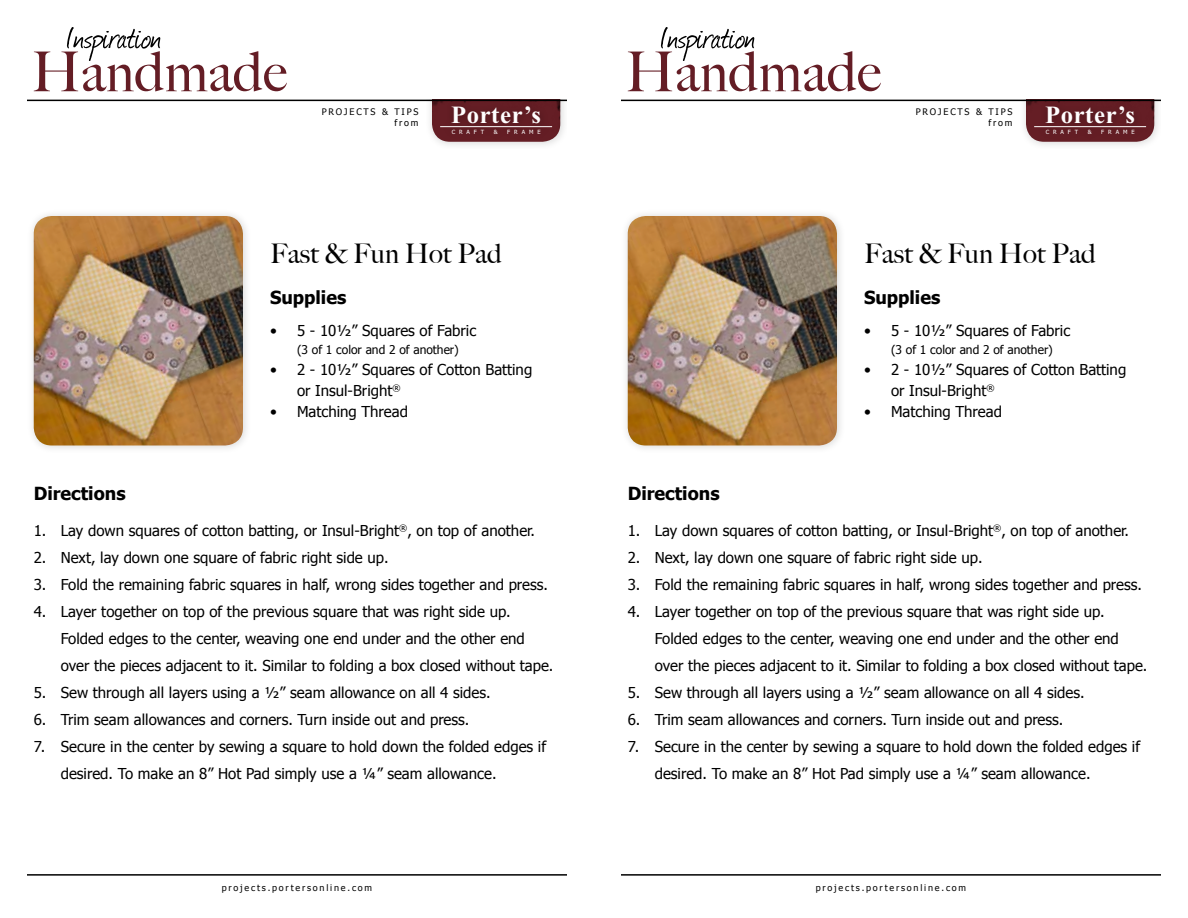
<style>
.page{position:relative;width:1188px;height:918px;background:#fff}
.page>*{position:absolute;margin:0;border:0;box-sizing:border-box;transform-origin:0 0}
.t1{font:500 27px "Big Caslon";color:#000}
.t2{font:700 24.75px "Times New Roman";letter-spacing:.025em;color:#fff}
.t3{font:700 18px "Tahoma";color:#000}
.t4{font:15px/27px "Tahoma";color:#000}
.t5{font:12px "Tahoma";color:#000}
.t6{font:9px/10.8px "Tahoma";letter-spacing:.2em;color:#000;text-align:right}
.t7{font:5.7px "Tahoma";letter-spacing:.675em;color:#fff}
</style>
<div class="page">
<svg style="left:34px;top:27px;width:253px;height:64px"></svg>
<div style="left:425px;top:100px;width:142px;height:48px;background:#f5f5f5"></div>
<img style="left:432px;top:101px;width:128px;height:41px">
<hr style="left:27px;top:874px;width:540px;height:2px;background:#000">
<hr style="left:27px;top:100px;width:540px;height:1px;background:#000">
<div style="left:433px;top:99px;width:123px;height:42px;background:#000;opacity:.25"></div>
<hr style="left:440px;top:126px;width:112px;height:1px;background:#fff">
<div style="left:26px;top:209px;width:226px;height:246px;background:#000;opacity:.15"></div>
<img style="left:34px;top:216px;width:209px;height:230px">
<svg style="left:628px;top:27px;width:253px;height:64px"></svg>
<div style="left:1019px;top:100px;width:142px;height:48px;background:#f5f5f5"></div>
<img style="left:1026px;top:101px;width:128px;height:41px">
<hr style="left:621px;top:874px;width:540px;height:2px;background:#000">
<hr style="left:621px;top:100px;width:540px;height:1px;background:#000">
<div style="left:1027px;top:99px;width:123px;height:42px;background:#000;opacity:.25"></div>
<hr style="left:1034px;top:126px;width:112px;height:1px;background:#fff">
<div style="left:620px;top:209px;width:226px;height:246px;background:#000;opacity:.15"></div>
<img style="left:628px;top:216px;width:209px;height:230px">
<p class="t6" style="left:322px;top:106px;width:98px">PROJECTS &amp; TIPS from</p>
<h2 class="t2" style="left:451px;top:99px;width:92px">Porter’s</h2>
<p class="t7" style="left:452px;top:128px;width:34px">CRAFT</p>
<p class="t7" style="left:494px;top:128px;width:5px">&amp;</p>
<p class="t7" style="left:507px;top:128px;width:35px">FRAME</p>
<p class="t6" style="left:916px;top:106px;width:98px">PROJECTS &amp; TIPS from</p>
<h2 class="t2" style="left:1045px;top:99px;width:92px">Porter’s</h2>
<p class="t7" style="left:1046px;top:128px;width:34px">CRAFT</p>
<p class="t7" style="left:1088px;top:128px;width:5px">&amp;</p>
<p class="t7" style="left:1101px;top:128px;width:35px">FRAME</p>
<h1 class="t1" style="left:270px;top:237px;width:233px">Fast &amp; Fun Hot Pad</h1>
<p class="t3" style="left:270px;top:285px;width:78px">Supplies</p>
<p class="t4" style="left:270px;top:316px;width:208px">• 5 - 10½” Squares of Fabric</p>
<p class="t5" style="left:297px;top:342px;width:163px">(3 of 1 color and 2 of another)</p>
<p class="t4" style="left:297px;top:358px;width:237px;line-height:21px;text-indent:-27px">• 2 - 10½” Squares of Cotton Batting or Insul-Bright<sup>®</sup></p>
<p class="t4" style="left:270px;top:397px;width:140px">• Matching Thread</p>
<h1 class="t1" style="left:864px;top:237px;width:233px">Fast &amp; Fun Hot Pad</h1>
<p class="t3" style="left:864px;top:285px;width:78px">Supplies</p>
<p class="t4" style="left:864px;top:316px;width:208px">• 5 - 10½” Squares of Fabric</p>
<p class="t5" style="left:891px;top:342px;width:163px">(3 of 1 color and 2 of another)</p>
<p class="t4" style="left:891px;top:358px;width:237px;line-height:21px;text-indent:-27px">• 2 - 10½” Squares of Cotton Batting or Insul-Bright<sup>®</sup></p>
<p class="t4" style="left:864px;top:397px;width:140px">• Matching Thread</p>
<p class="t3" style="left:34px;top:481px;width:93px">Directions</p>
<p class="t4" style="left:34px;top:516px;width:503px">1. Lay down squares of cotton batting, or Insul-Bright<sup>®</sup>, on top of another.</p>
<p class="t4" style="left:34px;top:543px;width:356px">2. Next, lay down one square of fabric right side up.</p>
<p class="t4" style="left:34px;top:570px;width:516px">3. Fold the remaining fabric squares in half, wrong sides together and press.</p>
<p class="t4" style="left:61px;top:597px;width:494px;text-indent:-27px">4. Layer together on top of the previous square that was right side up.<br>Folded edges to the center, weaving one end under and the other end over the pieces adjacent to it. Similar to folding a box closed without tape.</p>
<p class="t4" style="left:34px;top:678px;width:458px">5. Sew through all layers using a ½” seam allowance on all 4 sides.</p>
<p class="t4" style="left:34px;top:705px;width:437px">6. Trim seam allowances and corners. Turn inside out and press.</p>
<p class="t4" style="left:61px;top:732px;width:487px;text-indent:-27px">7. Secure in the center by sewing a square to hold down the folded edges if desired. To make an 8” Hot Pad simply use a ¼” seam allowance.</p>
<p class="t3" style="left:628px;top:481px;width:93px">Directions</p>
<p class="t4" style="left:628px;top:516px;width:503px">1. Lay down squares of cotton batting, or Insul-Bright<sup>®</sup>, on top of another.</p>
<p class="t4" style="left:628px;top:543px;width:356px">2. Next, lay down one square of fabric right side up.</p>
<p class="t4" style="left:628px;top:570px;width:516px">3. Fold the remaining fabric squares in half, wrong sides together and press.</p>
<p class="t4" style="left:655px;top:597px;width:494px;text-indent:-27px">4. Layer together on top of the previous square that was right side up.<br>Folded edges to the center, weaving one end under and the other end over the pieces adjacent to it. Similar to folding a box closed without tape.</p>
<p class="t4" style="left:628px;top:678px;width:458px">5. Sew through all layers using a ½” seam allowance on all 4 sides.</p>
<p class="t4" style="left:628px;top:705px;width:437px">6. Trim seam allowances and corners. Turn inside out and press.</p>
<p class="t4" style="left:655px;top:732px;width:487px;text-indent:-27px">7. Secure in the center by sewing a square to hold down the folded edges if desired. To make an 8” Hot Pad simply use a ¼” seam allowance.</p>
<p class="t6" style="left:222px;top:882px;width:152px">projects.portersonline.com</p>
<p class="t6" style="left:816px;top:882px;width:152px">projects.portersonline.com</p>
</div>
